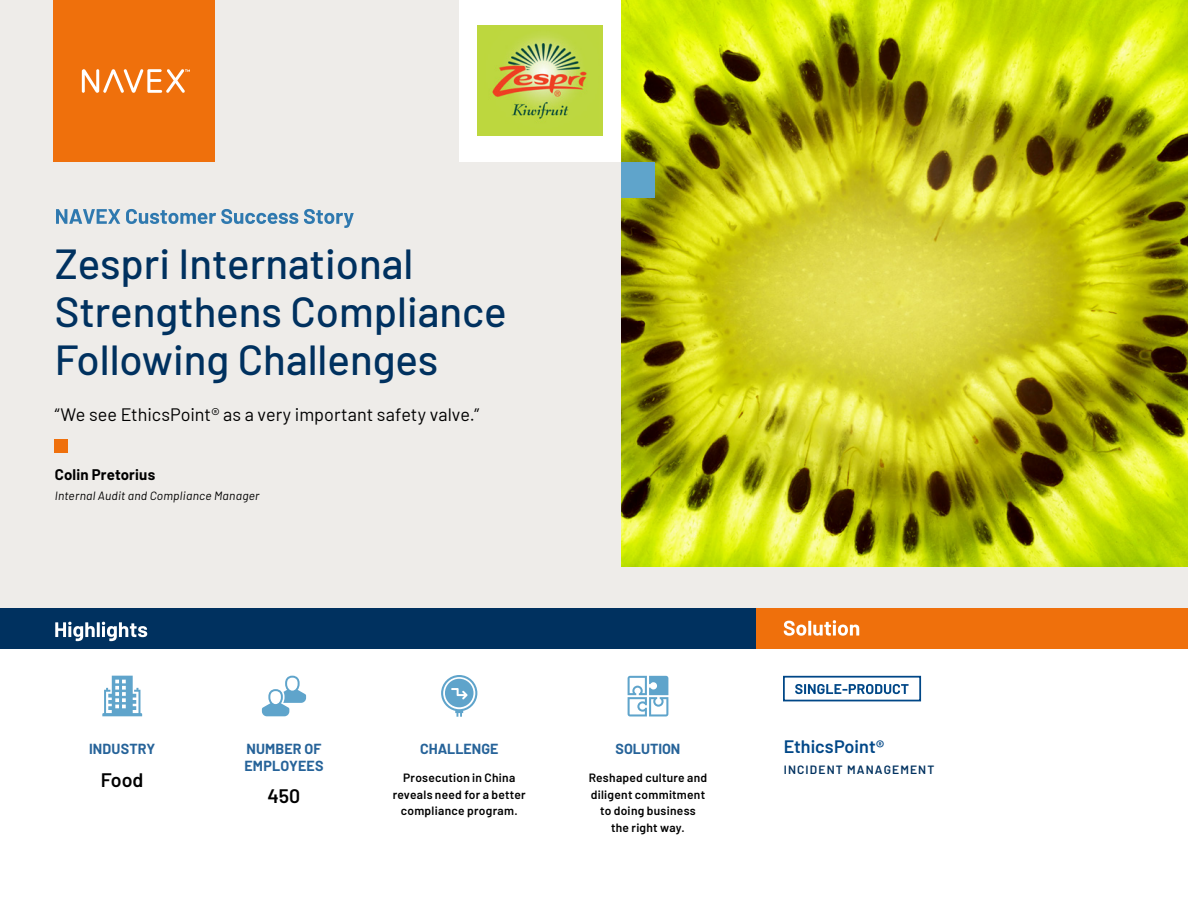
<style>
.page{position:relative;width:1188px;height:918px;background:#fff}
.page>*{position:absolute;margin:0;border:0;box-sizing:border-box;transform-origin:0 0}
.t1{font:500 42px/48px "Barlow";color:#00315f}
.t2{font:600 19.5px "Barlow";color:#000}
.t3{font:18px "Barlow";color:#000}
.t4{font:600 18px "Barlow";color:#004787}
.t5{font:700 15px "Barlow";letter-spacing:.015em;color:#000}
.t6{font:700 14.25px/17.2px "Barlow";letter-spacing:.005em;color:#266399}
.t7{font:600 12px/16.5px "Barlow";letter-spacing:.02em;color:#000;text-align:center}
.t8{font:italic 12px "Barlow";letter-spacing:.02em;color:#000}
.t9{font:600 12px "Barlow";letter-spacing:.09em;color:#00315f}
</style>
<div class="page">
<div style="left:0;top:0;width:1188px;height:649px;background:#eeece9"></div>
<div style="left:53px;top:0;width:162px;height:162px;background:#ef700c"></div>
<svg style="left:82px;top:69px;width:108px;height:24px"></svg>
<div style="left:0;top:608px;width:756px;height:41px;background:#00315f"></div>
<img style="left:621px;top:0;width:567px;height:567px">
<svg style="left:55px;top:622px;width:92px;height:19px"></svg>
<svg style="left:56px;top:209px;width:298px;height:19px"></svg>
<div style="left:55px;top:440px;width:13px;height:13px;background:#ef700c"></div>
<div style="left:756px;top:608px;width:432px;height:41px;background:#ef700c"></div>
<svg style="left:784px;top:620px;width:75px;height:16px"></svg>
<div style="left:459px;top:0;width:162px;height:162px;background:#fff"></div>
<div style="left:621px;top:162px;width:34px;height:35px;background:#5fa4cb"></div>
<svg style="left:262px;top:676px;width:44px;height:40px"></svg>
<svg style="left:102px;top:676px;width:40px;height:40px"></svg>
<svg style="left:628px;top:676px;width:40px;height:40px"></svg>
<svg style="left:441px;top:675px;width:36px;height:42px"></svg>
<img style="left:477px;top:25px;width:125px;height:111px">
<div style="left:783px;top:676px;width:138px;height:25px;border:2px solid #004787"></div>
<svg style="left:795px;top:684px;width:114px;height:10px"></svg>
<h1 class="t1" style="left:55px;top:237px;width:453px">Zespri International<br>Strengthens Compliance<br>Following Challenges</h1>
<h3 class="t3" style="left:55px;top:402px;width:426px">“We see EthicsPoint® as a very important safety valve.”</h3>
<p class="t5" style="left:55px;top:464px;width:102px">Colin Pretorius</p>
<p class="t8" style="left:55px;top:487px;width:206px">Internal Audit and Compliance Manager</p>
<p class="t6" style="left:89px;top:739px;width:68px">INDUSTRY</p>
<p class="t6" style="left:420px;top:739px;width:80px">CHALLENGE</p>
<p class="t6" style="left:616px;top:739px;width:66px">SOLUTION</p>
<p class="t7" style="left:589px;top:769px;width:120px">Reshaped culture and diligent commitment to doing business<br>the right way.</p>
<p class="t6" style="left:245px;top:739px;width:80px">NUMBER OF<br>EMPLOYEES</p>
<h2 class="t2" style="left:101px;top:765px;width:44px">Food</h2>
<p class="t7" style="left:393px;top:769px;width:135px">Prosecution in China reveals need for a better compliance program.</p>
<h2 class="t2" style="left:268px;top:781px;width:34px">450</h2>
<h3 class="t4" style="left:784px;top:733px;width:102px">EthicsPoint®</h3>
<p class="t9" style="left:784px;top:760px;width:152px">INCIDENT MANAGEMENT</p>
</div>
